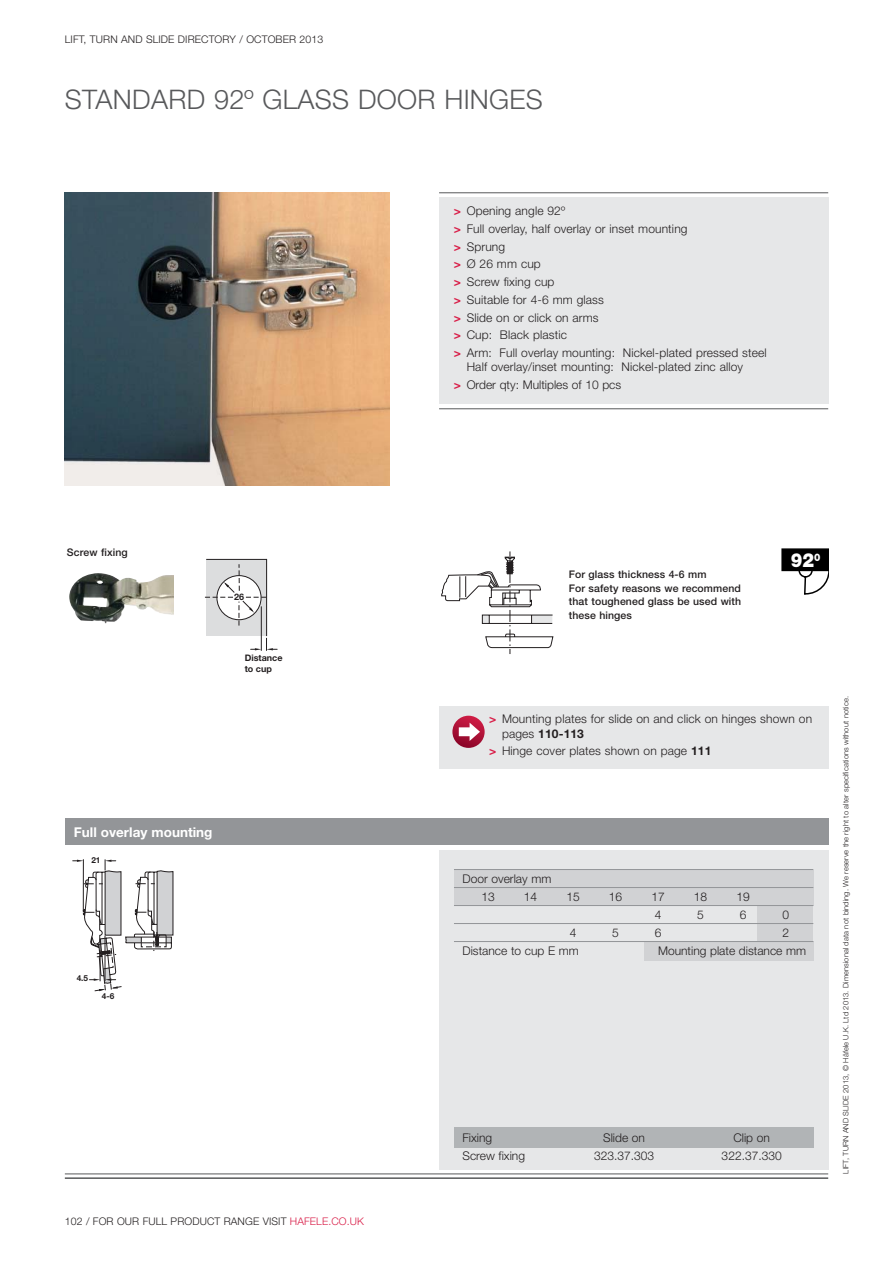
<style>
.page{position:relative;width:893px;height:1263px;background:#fff}
.page>*{position:absolute;margin:0;border:0;box-sizing:border-box;transform-origin:0 0}
.t1{font:300 27px "Helvetica Neue";letter-spacing:.01em;color:#58595b}
.t2{font:900 19.35px "Helvetica Neue";color:#fff;scale:.9 1}
.t3{font:700 13.5px "Helvetica Neue";color:#fff}
.t4{font:300 12px/17.7px "Helvetica Neue";letter-spacing:.01em;color:#231f20}
.t5{font:500 10.5px/13.5px "Helvetica Neue";letter-spacing:.01em;color:#231f20}
.t6{font:300 10.5px "Helvetica Neue";letter-spacing:.01em;color:#231f20}
.t7{font:700 9px/10.8px "Helvetica Neue";color:#231f20}
.t8{font:700 8.25px "Helvetica Neue";color:#231f20}
.t9{font:300 7.5px "Helvetica Neue";letter-spacing:.01em;color:#231f20}
.s1{font-weight:700;color:#d91e48}
.s2{color:#d91e48}
.s3{font-weight:700}
</style>
<div class="page">
<hr style="left:65px;top:1174px;width:763px;height:1px;background:#58595b">
<hr style="left:65px;top:1177px;width:763px;height:2px;background:#58595b">
<svg style="left:204px;top:558px;width:73px;height:93px"></svg>
<svg style="left:441px;top:551px;width:112px;height:103px"></svg>
<img style="left:69px;top:573px;width:105px;height:51px">
<img style="left:65px;top:193px;width:324px;height:292px">
<div style="left:439px;top:197px;width:389px;height:207px;background:#e6e7e8"></div>
<hr style="left:439px;top:192px;width:389px;height:1px;background:#58595b">
<hr style="left:439px;top:408px;width:389px;height:1px;background:#58595b">
<div style="left:439px;top:850px;width:389px;height:319px;background:#e6e7e8"></div>
<div style="left:644px;top:942px;width:169px;height:19px;background:#d1d2d4"></div>
<div style="left:757px;top:888px;width:56px;height:56px;background:#d1d2d4"></div>
<div style="left:454px;top:870px;width:359px;height:35px;background:#d1d2d4"></div>
<div style="left:454px;top:1127px;width:359px;height:21px;background:#b1b4b6"></div>
<svg style="left:73px;top:859px;width:100px;height:132px"></svg>
<div style="left:65px;top:818px;width:763px;height:27px;background:#939598"></div>
<hr style="left:454px;top:869px;width:359px;height:1px;background:#939598">
<hr style="left:454px;top:887px;width:359px;height:1px;background:#939598">
<hr style="left:454px;top:905px;width:359px;height:1px;background:#939598">
<hr style="left:454px;top:923px;width:359px;height:1px;background:#939598">
<hr style="left:454px;top:941px;width:359px;height:1px;background:#939598">
<svg style="left:782px;top:548px;width:46px;height:47px"></svg>
<div style="left:439px;top:706px;width:389px;height:63px;background:#e6e7e8"></div>
<svg style="left:452px;top:716px;width:33px;height:32px"></svg>
<svg style="left:459px;top:723px;width:21px;height:18px"></svg>
<p class="t6" style="left:65px;top:36px;width:260px">LIFT, TURN AND SLIDE DIRECTORY / OCTOBER 2013</p>
<p class="t1" style="left:65px;top:89px;width:479px">STANDARD 92º GLASS DOOR HINGES</p>
<p class="t4" style="left:454px;top:203px;width:314px"><span class="s1">&gt;</span> Opening angle 92º<br><span class="s1">&gt;</span> Full overlay, half overlay or inset mounting<br><span class="s1">&gt;</span> Sprung<br><span class="s1">&gt;</span> Ø 26 mm cup<br><span class="s1">&gt;</span> Screw fixing cup<br><span class="s1">&gt;</span> Suitable for 4-6 mm glass<br><span class="s1">&gt;</span> Slide on or click on arms<br><span class="s1">&gt;</span> Cup: Black plastic<br><span class="s1">&gt;</span> Arm: Full overlay mounting: Nickel-plated pressed steel</p>
<p class="t4" style="left:454px;top:359px;width:291px;text-indent:13px">Half overlay/inset mounting: Nickel-plated zinc alloy <span class="s1">&gt;</span> Order qty: Multiples of 10 pcs</p>
<p class="t5" style="left:67px;top:546px;width:62px">Screw fixing</p>
<p class="t7" style="left:234px;top:592px;width:12px">26</p>
<p class="t7" style="left:245px;top:654px;width:39px">Distance to cup</p>
<p class="t3" style="left:74px;top:827px;width:140px">Full overlay mounting</p>
<p class="t8" style="left:91px;top:857px;width:11px">21</p>
<p class="t8" style="left:77px;top:975px;width:13px">4.5</p>
<p class="t8" style="left:102px;top:993px;width:14px">4-6</p>
<p class="t6" style="left:65px;top:1218px;width:301px">102 / FOR OUR FULL PRODUCT RANGE VISIT <span class="s2">HAFELE.CO.UK</span></p>
<p class="t5" style="left:569px;top:569px;width:174px">For glass thickness 4-6 mm<br>For safety reasons we recommend that toughened glass be used with these hinges</p>
<p class="t2" style="left:791px;top:553px;width:34px">92<sup>0</sup></p>
<p class="t4" style="left:502px;top:713px;width:312px;line-height:14.4px;text-indent:-13px"><span class="s1">&gt;</span> Mounting plates for slide on and click on hinges shown on pages <span class="s3">110-113</span></p>
<p class="t4" style="left:489px;top:743px;width:224px"><span class="s1">&gt;</span> Hinge cover plates shown on page <span class="s3">111</span></p>
<p class="t4" style="left:481px;top:870px;width:72px;text-indent:-19px">Door overlay mm<br>13</p>
<p class="t4" style="left:524px;top:889px;width:15px">14</p>
<p class="t4" style="left:566px;top:889px;width:15px">15</p>
<p class="t4" style="left:609px;top:889px;width:15px">16</p>
<p class="t4" style="left:651px;top:889px;width:15px">17</p>
<p class="t4" style="left:694px;top:889px;width:15px">18</p>
<p class="t4" style="left:736px;top:889px;width:15px">19</p>
<p class="t4" style="left:655px;top:907px;width:8px">4</p>
<p class="t4" style="left:697px;top:907px;width:8px">5</p>
<p class="t4" style="left:740px;top:907px;width:8px">6</p>
<p class="t4" style="left:782px;top:907px;width:8px">0</p>
<p class="t4" style="left:570px;top:925px;width:8px">4</p>
<p class="t4" style="left:612px;top:925px;width:8px">5</p>
<p class="t4" style="left:655px;top:925px;width:8px">6</p>
<p class="t4" style="left:782px;top:925px;width:8px">2</p>
<p class="t4" style="left:462px;top:943px;width:118px">Distance to cup E mm</p>
<p class="t4" style="left:658px;top:943px;width:150px">Mounting plate distance mm</p>
<p class="t4" style="left:462px;top:1130px;width:31px">Fixing</p>
<p class="t4" style="left:603px;top:1130px;width:43px">Slide on</p>
<p class="t4" style="left:733px;top:1130px;width:38px">Clip on</p>
<p class="t4" style="left:462px;top:1148px;width:64px">Screw fixing</p>
<p class="t4" style="left:594px;top:1148px;width:62px">323.37.303</p>
<p class="t4" style="left:722px;top:1148px;width:62px">322.37.330</p>
<p class="t9" style="left:843px;top:1174px;width:479px;rotate:-90deg">LIFT, TURN AND SLIDE 2013, © Häfele U.K. Ltd 2013. Dimensional data not binding. We reserve the right to alter specifications without notice.</p>
</div>
